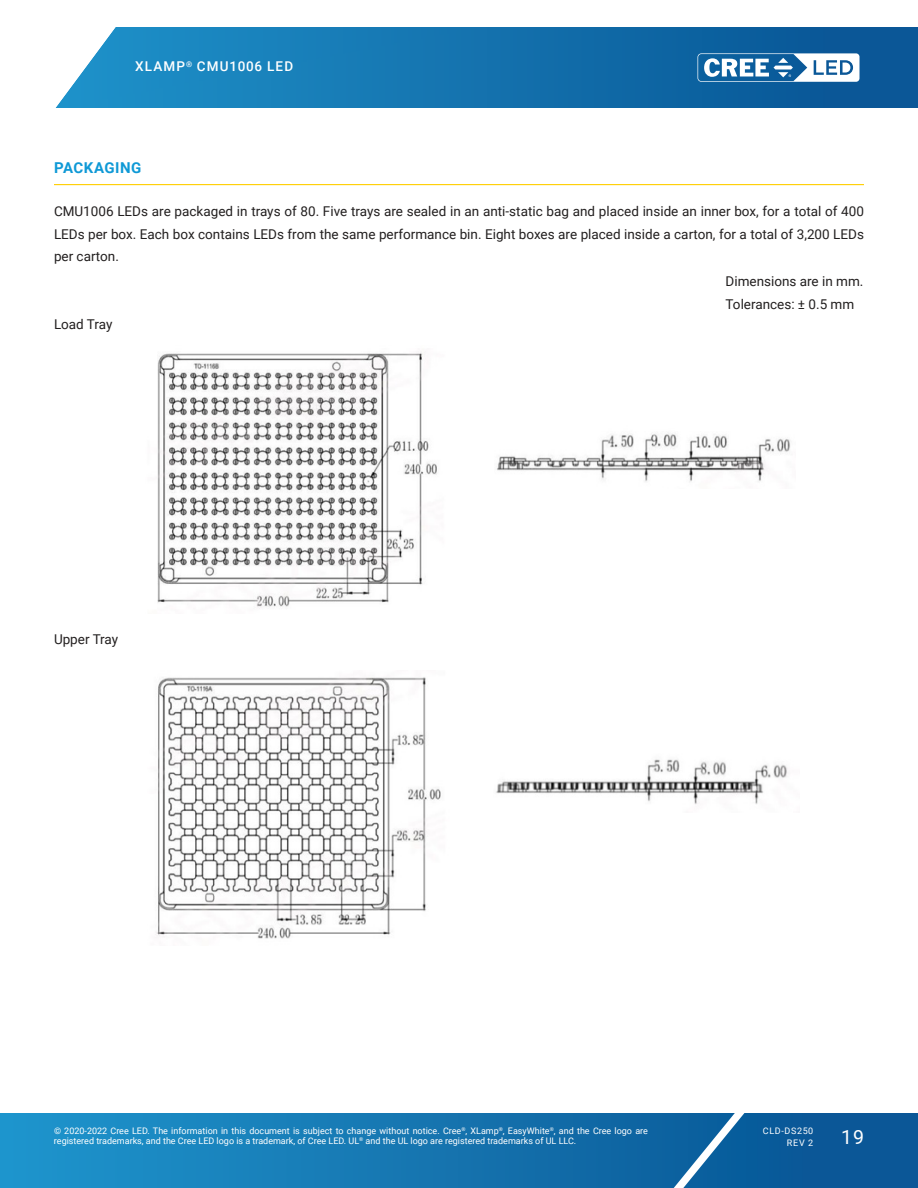
<style>
.page{position:relative;width:918px;height:1188px;background:#fff}
.page>*{position:absolute;margin:0;border:0;box-sizing:border-box;transform-origin:0 0}
.t1{font:19.5px "Roboto";color:#fff}
.t2{font:700 15px "Roboto";letter-spacing:.035em;color:#0f99d6}
.t3{font:13.5px/22.5px "Roboto";color:#221f1f;text-align:justify}
.t4{font:500 13.5px "Roboto";letter-spacing:.085em;color:#fff}
.t5{font:9px/10.8px "Roboto";color:#fff}
.t6{font:9px/12px "Roboto";letter-spacing:.085em;color:#fff;text-align:right}
</style>
<div class="page">
<img style="left:0;top:1113px;width:918px;height:75px">
<svg style="left:644px;top:1113px;width:117px;height:75px;background:#1d6ca5"></svg>
<svg style="left:85px;top:27px;width:833px;height:81px;background:#1573ae"></svg>
<img style="left:55px;top:68px;width:30px;height:40px">
<svg style="left:698px;top:53px;width:162px;height:29px"></svg>
<hr style="left:54px;top:184px;width:810px;height:1px;background:#ffce00">
<img style="left:157px;top:352px;width:280px;height:257px">
<img style="left:497px;top:433px;width:293px;height:49px">
<img style="left:155px;top:677px;width:286px;height:262px">
<img style="left:496px;top:759px;width:292px;height:46px">
<p class="t4" style="left:135px;top:59px;width:159px">XLAMP<sup>®</sup> CMU1006 LED</p>
<p class="t2" style="left:54px;top:161px;width:89px">PACKAGING</p>
<p class="t3" style="left:54px;top:201px;width:812px">CMU1006 LEDs are packaged in trays of 80. Five trays are sealed in an anti-static bag and placed inside an inner box, for a total of 400<br>LEDs per box. Each box contains LEDs from the same performance bin. Eight boxes are placed inside a carton, for a total of 3,200 LEDs per carton.</p>
<p class="t3" style="left:54px;top:313px;width:60px">Load Tray</p>
<p class="t3" style="left:54px;top:628px;width:66px">Upper Tray</p>
<p class="t3" style="left:726px;top:271px;width:139px">Dimensions are in mm.<br>Tolerances: ± 0.5 mm</p>
<p class="t5" style="left:54px;top:1126px;width:596px">© 2020-2022 Cree LED. The information in this document is subject to change without notice. Cree<sup>®</sup>, XLamp<sup>®</sup>, EasyWhite<sup>®</sup>, and the Cree logo are registered trademarks, and the Cree LED logo is a trademark, of Cree LED. UL<sup>®</sup> and the UL logo are registered trademarks of UL LLC.</p>
<p class="t6" style="left:763px;top:1125px;width:52px">CLD-DS250<br>REV 2</p>
<h1 class="t1" style="left:841px;top:1128px;width:24px">19</h1>
</div>
